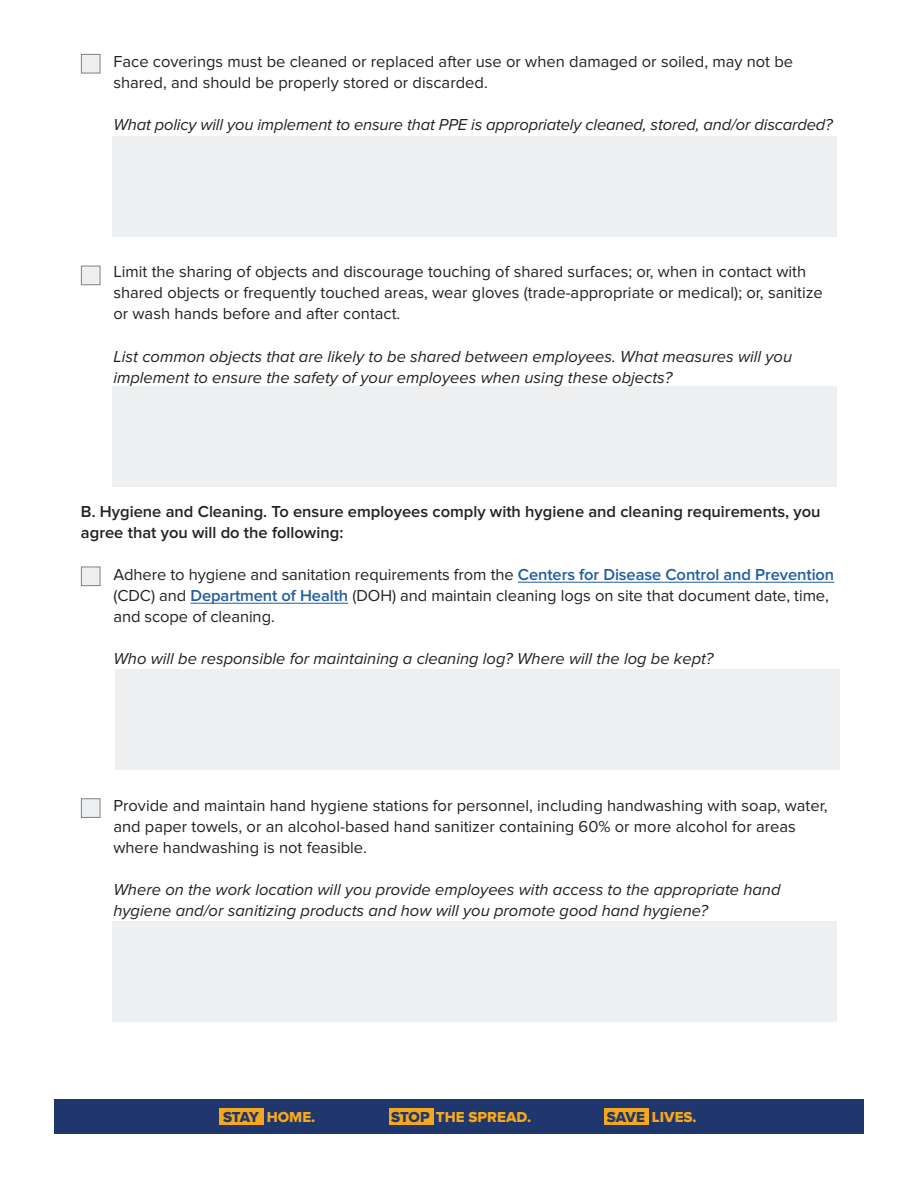
<style>
.page{position:relative;width:918px;height:1188px;background:#fff}
.page>*{position:absolute;margin:0;border:0;box-sizing:border-box;transform-origin:0 0}
.t1{font:16.5px/21px "Proxima Nova";color:#232221}
.t2{font:italic 16.5px/21px "Proxima Nova";color:#232221}
.t3{font:600 16.5px/21px "Proxima Nova";color:#232221}
.t4{font:15px "Proxima Nova Extrabld";color:#f5a81c}
.s1{font-weight:600;color:#215e9e}
.s2{color:#1f376c}
</style>
<div class="page">
<div style="left:54px;top:1100px;width:810px;height:34px;background:#1f376c"></div>
<div style="left:219px;top:1109px;width:44px;height:16px;background:#f5a81c"></div>
<div style="left:389px;top:1109px;width:44px;height:16px;background:#f5a81c"></div>
<div style="left:605px;top:1109px;width:44px;height:16px;background:#f5a81c"></div>
<hr style="left:518px;top:582px;width:316px;height:1px;background:#215e9e">
<hr style="left:190px;top:603px;width:158px;height:1px;background:#215e9e">
<div style="left:81px;top:54px;width:19px;height:19px;background:#edeff0"></div>
<div style="left:112px;top:136px;width:725px;height:100px;background:#edeff0"></div>
<div style="left:81px;top:266px;width:19px;height:19px;background:#edeff0"></div>
<div style="left:112px;top:386px;width:725px;height:101px;background:#edeff0"></div>
<div style="left:81px;top:567px;width:19px;height:19px;background:#edeff0"></div>
<div style="left:116px;top:669px;width:724px;height:101px;background:#edeff0"></div>
<div style="left:81px;top:799px;width:19px;height:18px;background:#edeff0"></div>
<div style="left:112px;top:921px;width:725px;height:101px;background:#edeff0"></div>
<p class="t1" style="left:113px;top:51px;width:681px">Face coverings must be cleaned or replaced after use or when damaged or soiled, may not be shared, and should be properly stored or discarded.</p>
<p class="t2" style="left:113px;top:114px;width:721px">What policy will you implement to ensure that PPE is appropriately cleaned, stored, and/or discarded?</p>
<p class="t1" style="left:113px;top:261px;width:711px">Limit the sharing of objects and discourage touching of shared surfaces; or, when in contact with shared objects or frequently touched areas, wear gloves (trade-appropriate or medical); or, sanitize or wash hands before and after contact.</p>
<p class="t2" style="left:113px;top:346px;width:680px">List common objects that are likely to be shared between employees. What measures will you implement to ensure the safety of your employees when using these objects?</p>
<p class="t3" style="left:81px;top:501px;width:741px">B. Hygiene and Cleaning. To ensure employees comply with hygiene and cleaning requirements, you agree that you will do the following:</p>
<p class="t1" style="left:113px;top:564px;width:722px">Adhere to hygiene and sanitation requirements from the <span class="s1">Centers for Disease Control and Prevention </span>(CDC) and <span class="s1">Department of Health</span> (DOH) and maintain cleaning logs on site that document date, time, and scope of cleaning.</p>
<p class="t2" style="left:113px;top:648px;width:602px">Who will be responsible for maintaining a cleaning log? Where will the log be kept?</p>
<p class="t1" style="left:113px;top:795px;width:716px">Provide and maintain hand hygiene stations for personnel, including handwashing with soap, water, and paper towels, or an alcohol-based hand sanitizer containing 60% or more alcohol for areas where handwashing is not feasible.</p>
<p class="t2" style="left:113px;top:879px;width:669px">Where on the work location will you provide employees with access to the appropriate hand hygiene and/or sanitizing products and how will you promote good hand hygiene?</p>
<p class="t4" style="left:223px;top:1110px;width:94px"><span class="s2">STAY</span> HOME.</p>
<p class="t4" style="left:391px;top:1110px;width:141px"><span class="s2">STOP</span> THE SPREAD.</p>
<p class="t4" style="left:607px;top:1110px;width:91px"><span class="s2">SAVE</span> LIVES.</p>
</div>
